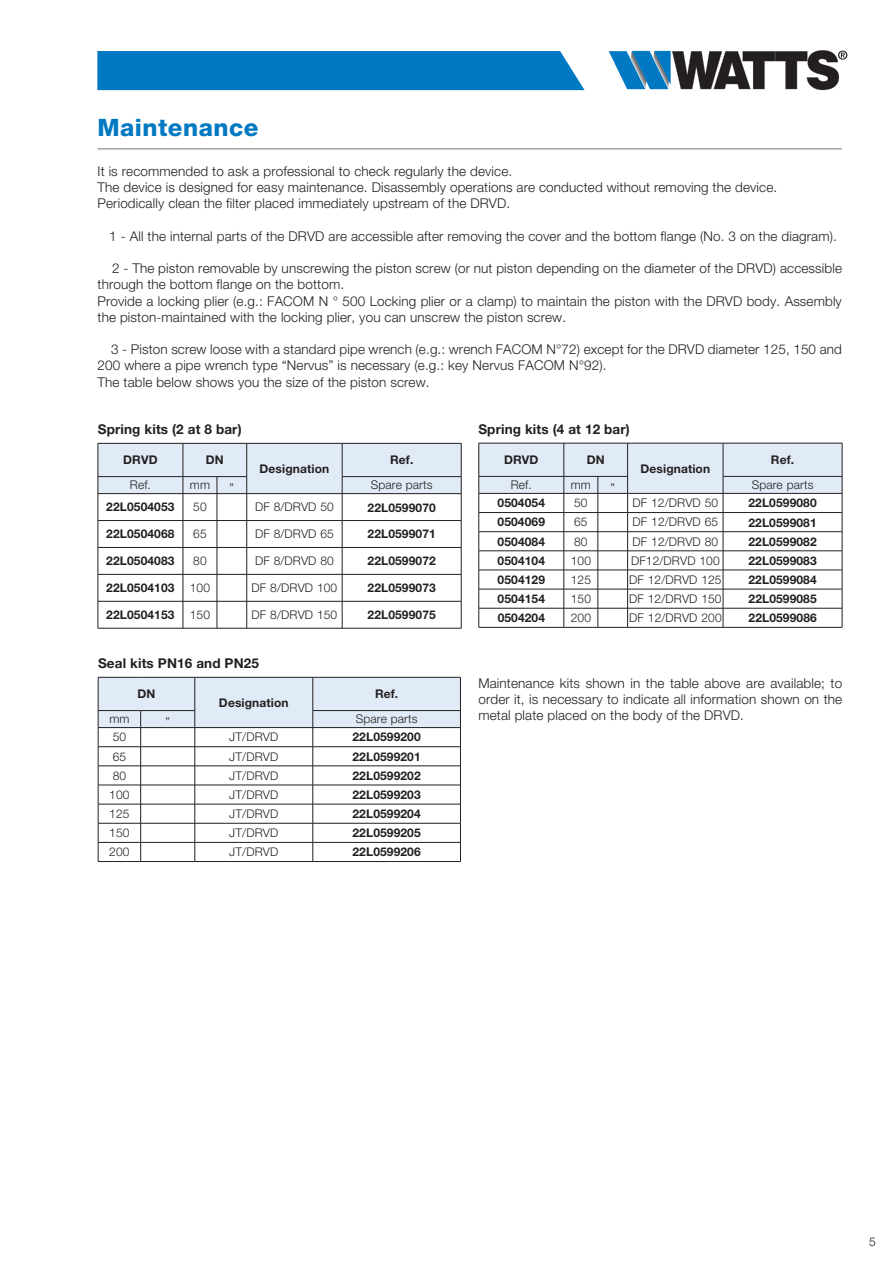
<style>
.page{position:relative;width:893px;height:1263px;background:#fff}
.page>*{position:absolute;margin:0;border:0;box-sizing:border-box;transform-origin:0 0}
.t1{font:800 24px "Helvetica Neue LT Std";letter-spacing:.02em;color:#0079c2}
.t2{font:300 13.5px/16.2px "Helvetica Neue LT Std";letter-spacing:.01em;color:#231f20}
.t3{font:700 13.5px "Helvetica Neue LT Std";letter-spacing:.01em;color:#231f20}
.t4{font:700 12px "Helvetica Neue LT Std";letter-spacing:.01em;color:#231f20}
.t5{font:300 12px "Helvetica Neue LT Std";letter-spacing:.01em;color:#231f20}
</style>
<div class="page">
<div style="left:97px;top:51px;width:488px;height:39px;background:#0079c2"></div>
<svg style="left:609px;top:50px;width:238px;height:40px"></svg>
<hr style="left:98px;top:148px;width:744px;height:1px;background:#757679">
<hr style="left:183px;top:628px;width:34px;height:1px;background:#231f20">
<hr style="left:217px;top:628px;width:30px;height:1px;background:#231f20">
<hr style="left:247px;top:628px;width:95px;height:1px;background:#231f20">
<hr style="left:342px;top:628px;width:119px;height:1px;background:#231f20">
<svg style="left:98px;top:443px;width:364px;height:185px"></svg>
<hr style="left:98px;top:628px;width:85px;height:1px;background:#231f20">
<hr style="left:564px;top:627px;width:34px;height:1px;background:#231f20">
<hr style="left:598px;top:627px;width:30px;height:1px;background:#231f20">
<hr style="left:628px;top:627px;width:95px;height:1px;background:#231f20">
<hr style="left:723px;top:627px;width:119px;height:1px;background:#231f20">
<svg style="left:478px;top:443px;width:365px;height:184px"></svg>
<hr style="left:479px;top:627px;width:85px;height:1px;background:#231f20">
<hr style="left:98px;top:861px;width:43px;height:1px;background:#231f20">
<hr style="left:141px;top:861px;width:54px;height:1px;background:#231f20">
<hr style="left:195px;top:861px;width:118px;height:1px;background:#231f20">
<hr style="left:313px;top:861px;width:148px;height:1px;background:#231f20">
<svg style="left:98px;top:677px;width:363px;height:184px"></svg>
<h1 class="t1" style="left:98px;top:113px;width:162px">Maintenance</h1>
<p class="t2" style="left:98px;top:163px;width:681px">It is recommended to ask a professional to check regularly the device.<br>The device is designed for easy maintenance. Disassembly operations are conducted without removing the device.<br>Periodically clean the filter placed immediately upstream of the DRVD.</p>
<p class="t2" style="left:109px;top:228px;width:729px">1 - All the internal parts of the DRVD are accessible after removing the cover and the bottom flange (No. 3 on the diagram).</p>
<p class="t2" style="left:98px;top:260px;width:746px;text-indent:15px">2 - The piston removable by unscrewing the piston screw (or nut piston depending on the diameter of the DRVD) accessible through the bottom flange on the bottom.<br>Provide a locking plier (e.g.: FACOM N ° 500 Locking plier or a clamp) to maintain the piston with the DRVD body. Assembly the piston-maintained with the locking plier, you can unscrew the piston screw.</p>
<p class="t2" style="left:98px;top:341px;width:746px;text-indent:14px">3 - Piston screw loose with a standard pipe wrench (e.g.: wrench FACOM N°72) except for the DRVD diameter 125, 150 and<br>200 where a pipe wrench type “Nervus” is necessary (e.g.: key Nervus FACOM N°92).<br>The table below shows you the size of the piston screw.</p>
<p class="t3" style="left:98px;top:421px;width:145px">Spring kits (2 at 8 bar)</p>
<p class="t3" style="left:478px;top:421px;width:153px">Spring kits (4 at 12 bar)</p>
<p class="t4" style="left:123px;top:453px;width:36px">DRVD</p>
<p class="t4" style="left:206px;top:453px;width:19px">DN</p>
<p class="t4" style="left:260px;top:461px;width:71px">Designation</p>
<p class="t4" style="left:390px;top:453px;width:25px">Ref.</p>
<p class="t4" style="left:504px;top:452px;width:36px">DRVD</p>
<p class="t4" style="left:587px;top:453px;width:19px">DN</p>
<p class="t4" style="left:640px;top:461px;width:71px">Designation</p>
<p class="t4" style="left:771px;top:452px;width:25px">Ref.</p>
<p class="t5" style="left:130px;top:478px;width:23px">Ref.</p>
<p class="t5" style="left:190px;top:478px;width:22px">mm</p>
<p class="t5" style="left:230px;top:481px;width:6px">”</p>
<p class="t5" style="left:371px;top:478px;width:63px">Spare parts</p>
<p class="t4" style="left:106px;top:500px;width:70px">22L0504053</p>
<p class="t5" style="left:193px;top:500px;width:15px">50</p>
<p class="t5" style="left:255px;top:500px;width:80px">DF 8/DRVD 50</p>
<p class="t4" style="left:368px;top:500px;width:70px">22L0599070</p>
<p class="t4" style="left:106px;top:527px;width:70px">22L0504068</p>
<p class="t5" style="left:193px;top:527px;width:15px">65</p>
<p class="t5" style="left:255px;top:527px;width:80px">DF 8/DRVD 65</p>
<p class="t4" style="left:368px;top:527px;width:70px">22L0599071</p>
<p class="t4" style="left:106px;top:553px;width:70px">22L0504083</p>
<p class="t5" style="left:193px;top:554px;width:15px">80</p>
<p class="t5" style="left:255px;top:554px;width:80px">DF 8/DRVD 80</p>
<p class="t4" style="left:368px;top:554px;width:70px">22L0599072</p>
<p class="t4" style="left:106px;top:580px;width:70px">22L0504103</p>
<p class="t5" style="left:190px;top:580px;width:22px">100</p>
<p class="t5" style="left:252px;top:580px;width:87px">DF 8/DRVD 100</p>
<p class="t4" style="left:368px;top:581px;width:70px">22L0599073</p>
<p class="t4" style="left:106px;top:607px;width:70px">22L0504153</p>
<p class="t5" style="left:190px;top:607px;width:22px">150</p>
<p class="t5" style="left:252px;top:607px;width:87px">DF 8/DRVD 150</p>
<p class="t4" style="left:368px;top:607px;width:70px">22L0599075</p>
<p class="t3" style="left:98px;top:654px;width:163px">Seal kits PN16 and PN25</p>
<p class="t4" style="left:138px;top:686px;width:19px">DN</p>
<p class="t4" style="left:219px;top:695px;width:71px">Designation</p>
<p class="t4" style="left:375px;top:686px;width:25px">Ref.</p>
<p class="t5" style="left:109px;top:712px;width:22px">mm</p>
<p class="t5" style="left:166px;top:715px;width:6px">”</p>
<p class="t5" style="left:356px;top:712px;width:63px">Spare parts</p>
<p class="t5" style="left:113px;top:730px;width:15px">50</p>
<p class="t5" style="left:229px;top:730px;width:50px">JT/DRVD</p>
<p class="t4" style="left:352px;top:730px;width:70px">22L0599200</p>
<p class="t5" style="left:113px;top:749px;width:15px">65</p>
<p class="t5" style="left:229px;top:749px;width:50px">JT/DRVD</p>
<p class="t4" style="left:352px;top:749px;width:70px">22L0599201</p>
<p class="t5" style="left:113px;top:768px;width:15px">80</p>
<p class="t5" style="left:229px;top:768px;width:50px">JT/DRVD</p>
<p class="t4" style="left:352px;top:768px;width:70px">22L0599202</p>
<p class="t5" style="left:109px;top:787px;width:22px">100</p>
<p class="t5" style="left:229px;top:787px;width:50px">JT/DRVD</p>
<p class="t4" style="left:352px;top:787px;width:70px">22L0599203</p>
<p class="t5" style="left:109px;top:806px;width:22px">125</p>
<p class="t5" style="left:229px;top:806px;width:50px">JT/DRVD</p>
<p class="t4" style="left:352px;top:806px;width:70px">22L0599204</p>
<p class="t5" style="left:109px;top:825px;width:22px">150</p>
<p class="t5" style="left:229px;top:825px;width:50px">JT/DRVD</p>
<p class="t4" style="left:352px;top:825px;width:70px">22L0599205</p>
<p class="t5" style="left:109px;top:844px;width:22px">200</p>
<p class="t5" style="left:229px;top:844px;width:50px">JT/DRVD</p>
<p class="t4" style="left:352px;top:844px;width:70px">22L0599206</p>
<p class="t5" style="left:511px;top:478px;width:23px">Ref.</p>
<p class="t5" style="left:571px;top:478px;width:22px">mm</p>
<p class="t5" style="left:610px;top:481px;width:6px">”</p>
<p class="t5" style="left:752px;top:478px;width:63px">Spare parts</p>
<p class="t4" style="left:498px;top:495px;width:49px">0504054</p>
<p class="t5" style="left:574px;top:496px;width:15px">50</p>
<p class="t5" style="left:632px;top:496px;width:87px">DF 12/DRVD 50</p>
<p class="t4" style="left:748px;top:496px;width:70px">22L0599080</p>
<p class="t4" style="left:498px;top:515px;width:49px">0504069</p>
<p class="t5" style="left:574px;top:515px;width:15px">65</p>
<p class="t5" style="left:632px;top:515px;width:87px">DF 12/DRVD 65</p>
<p class="t4" style="left:748px;top:515px;width:70px">22L0599081</p>
<p class="t4" style="left:498px;top:534px;width:49px">0504084</p>
<p class="t5" style="left:574px;top:534px;width:15px">80</p>
<p class="t5" style="left:632px;top:534px;width:87px">DF 12/DRVD 80</p>
<p class="t4" style="left:748px;top:534px;width:70px">22L0599082</p>
<p class="t4" style="left:498px;top:553px;width:49px">0504104</p>
<p class="t5" style="left:571px;top:553px;width:22px">100</p>
<p class="t5" style="left:631px;top:553px;width:90px">DF12/DRVD 100</p>
<p class="t4" style="left:748px;top:553px;width:70px">22L0599083</p>
<p class="t4" style="left:498px;top:572px;width:49px">0504129</p>
<p class="t5" style="left:571px;top:572px;width:22px">125</p>
<p class="t5" style="left:629px;top:572px;width:94px">DF 12/DRVD 125</p>
<p class="t4" style="left:748px;top:572px;width:70px">22L0599084</p>
<p class="t4" style="left:498px;top:591px;width:49px">0504154</p>
<p class="t5" style="left:571px;top:591px;width:22px">150</p>
<p class="t5" style="left:629px;top:591px;width:94px">DF 12/DRVD 150</p>
<p class="t4" style="left:748px;top:591px;width:70px">22L0599085</p>
<p class="t4" style="left:498px;top:610px;width:49px">0504204</p>
<p class="t5" style="left:571px;top:610px;width:22px">200</p>
<p class="t5" style="left:629px;top:610px;width:94px">DF 12/DRVD 200</p>
<p class="t4" style="left:748px;top:610px;width:70px">22L0599086</p>
<p class="t2" style="left:478px;top:675px;width:365px;text-align:justify">Maintenance kits shown in the table above are available; to order it, is necessary to indicate all information shown on the metal plate placed on the body of the DRVD.</p>
<p class="t5" style="left:869px;top:1234px;width:8px">5</p>
</div>
